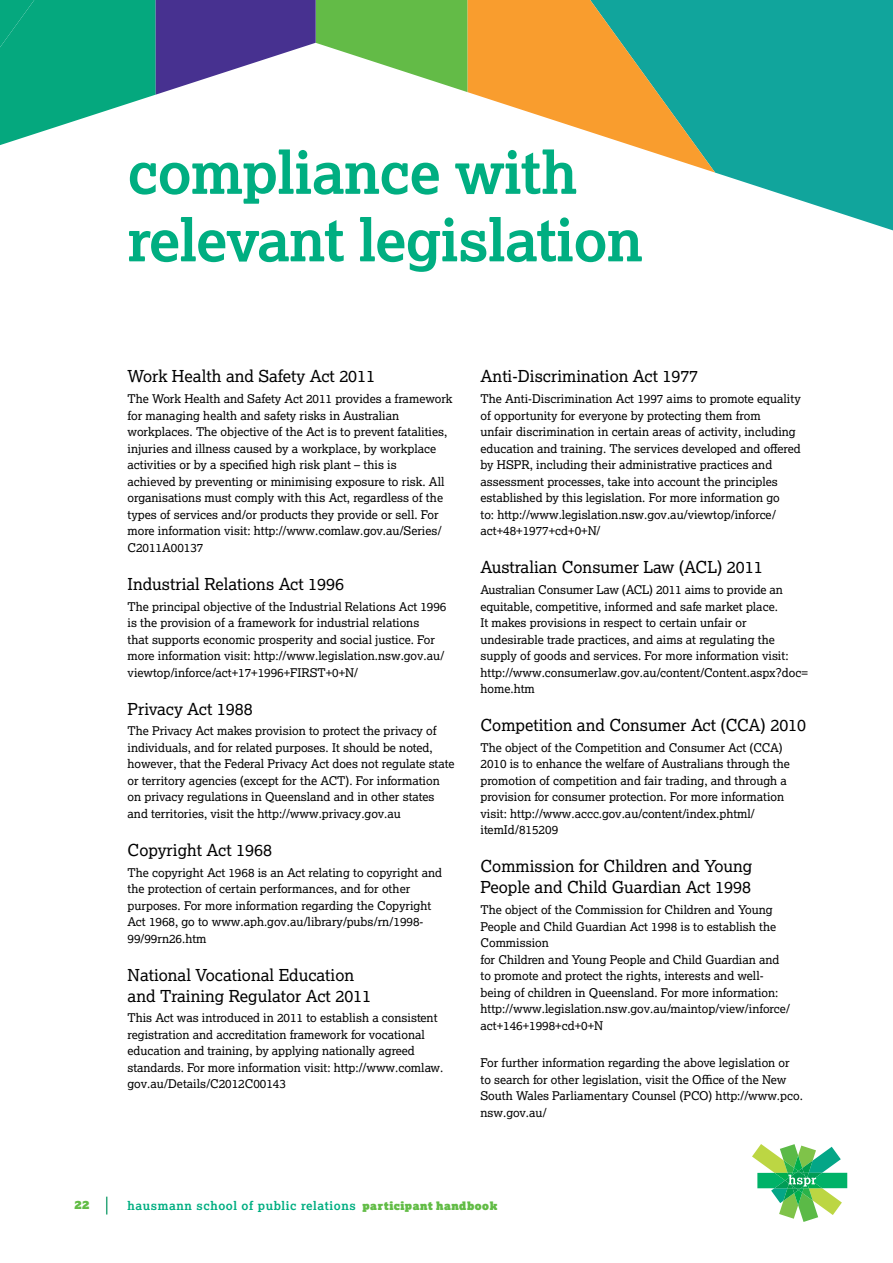
<style>
.page{position:relative;width:893px;height:1263px;background:#fff}
.page>*{position:absolute;margin:0;border:0;box-sizing:border-box;transform-origin:0 0}
.t1{font:700 58.5px/67.5px "Lexia";letter-spacing:-.015em;color:#00ae81}
.t2{font:16.5px/21px "Lexia";color:#000}
.t3{font:12px/16.5px "Lexia";color:#000}
.t4{font:700 12px "Lexia";letter-spacing:.05em;color:#00ae81}
.t5{font:11.25px "Lexia Ad";color:#62bc46}
.s1{font-family:"Lexia Ad";font-weight:400;font-size:11.25px;color:#62bc46}
</style>
<div class="page">
<svg style="left:715px;top:0;width:178px;height:231px;background:#2fb0a8"></svg>
<svg style="left:0;top:0;width:715px;height:173px"></svg>
<svg style="left:106px;top:1197px;width:1px;height:17px"></svg>
<svg style="left:752px;top:1144px;width:95px;height:78px"></svg>
<h1 class="t1" style="left:128px;top:137px;width:517px">compliance with relevant legislation</h1>
<h2 class="t2" style="left:128px;top:366px;width:249px">Work Health and Safety Act 2011</h2>
<p class="t3" style="left:128px;top:390px;width:327px">The Work Health and Safety Act 2011 provides a framework for managing health and safety risks in Australian workplaces. The objective of the Act is to prevent fatalities, injuries and illness caused by a workplace, by workplace activities or by a specified high risk plant – this is<br>achieved by preventing or minimising exposure to risk. All organisations must comply with this Act, regardless of the types of services and/or products they provide or sell. For more information visit: http://www.comlaw.gov.au/Series/ C2011A00137</p>
<h2 class="t2" style="left:128px;top:573px;width:218px">Industrial Relations Act 1996</h2>
<p class="t3" style="left:128px;top:598px;width:320px">The principal objective of the Industrial Relations Act 1996 is the provision of a framework for industrial relations<br>that supports economic prosperity and social justice. For more information visit: http://www.legislation.nsw.gov.au/ viewtop/inforce/act+17+1996+FIRST+0+N/</p>
<h2 class="t2" style="left:128px;top:698px;width:127px">Privacy Act 1988</h2>
<p class="t3" style="left:128px;top:722px;width:328px">The Privacy Act makes provision to protect the privacy of individuals, and for related purposes. It should be noted, however, that the Federal Privacy Act does not regulate state or territory agencies (except for the ACT). For information on privacy regulations in Queensland and in other states and territories, visit the http://www.privacy.gov.au</p>
<h2 class="t2" style="left:128px;top:839px;width:146px">Copyright Act 1968</h2>
<p class="t3" style="left:128px;top:864px;width:316px">The copyright Act 1968 is an Act relating to copyright and the protection of certain performances, and for other purposes. For more information regarding the Copyright Act 1968, go to www.aph.gov.au/library/pubs/rn/1998- 99/99rn26.htm</p>
<h2 class="t2" style="left:128px;top:964px;width:245px">National Vocational Education and Training Regulator Act 2011</h2>
<p class="t3" style="left:128px;top:1009px;width:317px">This Act was introduced in 2011 to establish a consistent registration and accreditation framework for vocational education and training, by applying nationally agreed standards. For more information visit: http://www.comlaw. gov.au/Details/C2012C00143</p>
<h2 class="t2" style="left:480px;top:366px;width:219px">Anti-Discrimination Act 1977</h2>
<p class="t3" style="left:480px;top:390px;width:322px">The Anti-Discrimination Act 1997 aims to promote equality of opportunity for everyone by protecting them from<br>unfair discrimination in certain areas of activity, including education and training. The services developed and offered by HSPR, including their administrative practices and assessment processes, take into account the principles established by this legislation. For more information go<br>to: http://www.legislation.nsw.gov.au/viewtop/inforce/ act+48+1977+cd+0+N/</p>
<h2 class="t2" style="left:480px;top:556px;width:284px">Australian Consumer Law (ACL) 2011</h2>
<p class="t3" style="left:480px;top:581px;width:329px">Australian Consumer Law (ACL) 2011 aims to provide an equitable, competitive, informed and safe market place.<br>It makes provisions in respect to certain unfair or undesirable trade practices, and aims at regulating the supply of goods and services. For more information visit: http://www.consumerlaw.gov.au/content/Content.aspx?doc= home.htm</p>
<h2 class="t2" style="left:480px;top:714px;width:327px">Competition and Consumer Act (CCA) 2010</h2>
<p class="t3" style="left:480px;top:739px;width:311px">The object of the Competition and Consumer Act (CCA)<br>2010 is to enhance the welfare of Australians through the promotion of competition and fair trading, and through a provision for consumer protection. For more information visit: http://www.accc.gov.au/content/index.phtml/ itemId/815209</p>
<h2 class="t2" style="left:480px;top:855px;width:273px">Commission for Children and Young<br>People and Child Guardian Act 1998</h2>
<p class="t3" style="left:480px;top:901px;width:311px">The object of the Commission for Children and Young People and Child Guardian Act 1998 is to establish the Commission<br>for Children and Young People and Child Guardian and to promote and protect the rights, interests and well&shy;being of children in Queensland. For more information: http://www.legislation.nsw.gov.au/maintop/view/inforce/ act+146+1998+cd+0+N</p>
<p class="t3" style="left:480px;top:1054px;width:324px">For further information regarding the above legislation or to search for other legislation, visit the Office of the New South Wales Parliamentary Counsel (PCO) http://www.pco. nsw.gov.au/</p>
<p class="t5" style="left:74px;top:1199px;width:16px">22</p>
<p class="t4" style="left:128px;top:1198px;width:371px">hausmann school of public relations <span class="s1">participant handbook</span></p>
</div>
